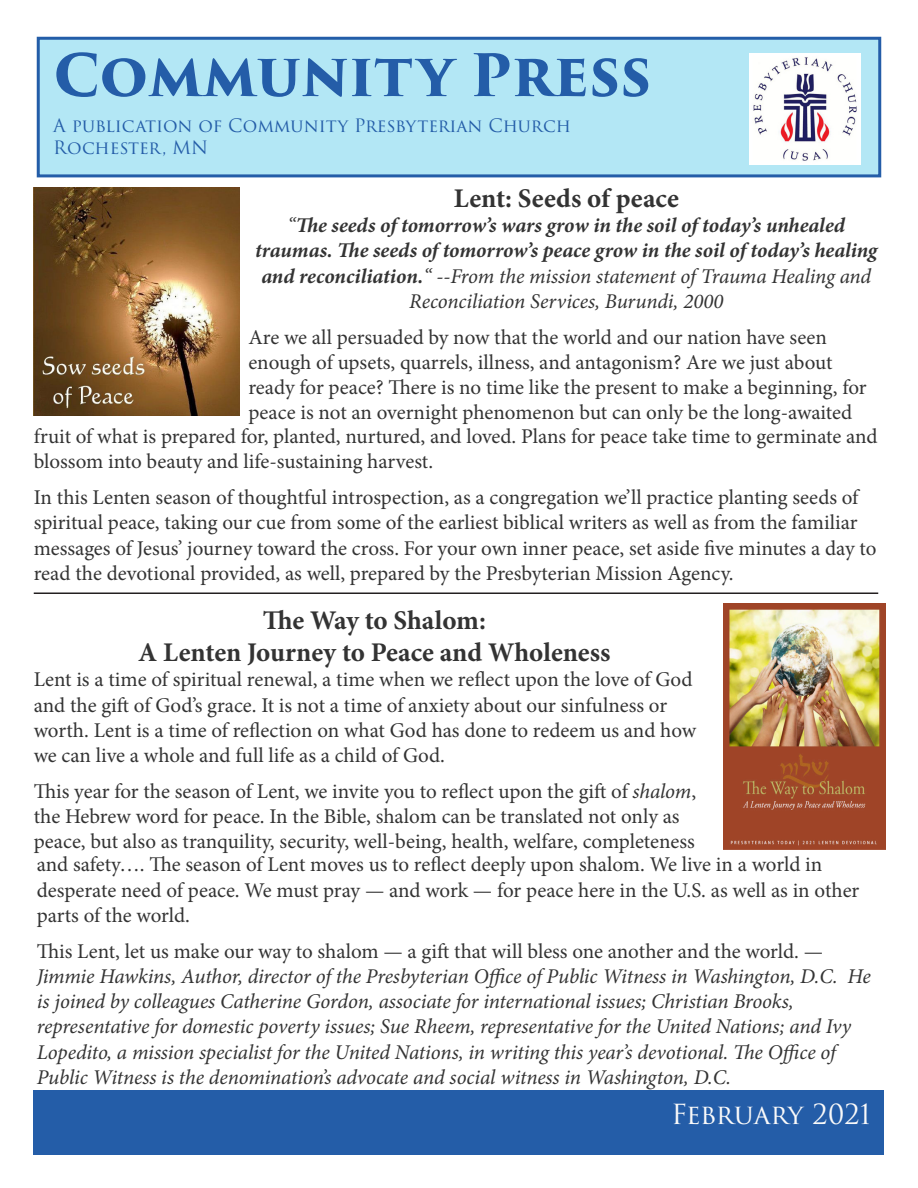
<style>
.page{position:relative;width:918px;height:1188px;background:#fff}
.page>*{position:absolute;margin:0;border:0;box-sizing:border-box;transform-origin:0 0}
.t1{font:700 57px "Trajan Pro 3";color:#245da8}
.t2{font:700 27px "Minion Pro";color:#333}
.Body{font:27px "Trajan Pro 3";letter-spacing:-.005em;color:#fafafa}
.t3{font:21px/25.2px "Minion Pro";letter-spacing:-.005em;color:#333}
.t4{font:italic 21px/25.2px "Minion Pro";letter-spacing:-.01em;color:#333}
.t5{font:italic 700 21px/25.2px "Minion Pro";letter-spacing:-.005em;color:#333;text-align:center}
.Head{font:18px "Trajan Pro 3";letter-spacing:-.005em;color:#245da8}
.s1{font-weight:400}
.s2{font-style:italic}
.s3{font-style:normal}
</style>
<div class="page">
<div style="left:38px;top:38px;width:842px;height:138px;background:#b3e7f5"></div>
<div style="left:37px;top:37px;width:844px;height:140px;border:3px solid #245da8"></div>
<div style="left:34px;top:1090px;width:850px;height:64px;background:#245da8"></div>
<img style="left:749px;top:53px;width:111px;height:111px">
<hr style="left:34px;top:592px;width:844px;height:2px;background:#231f20">
<img style="left:723px;top:603px;width:163px;height:246px">
<img style="left:34px;top:187px;width:206px;height:229px">
<p class="t1" style="left:53px;top:33px;width:599px">Community Press</p>
<p class="Head" style="left:53px;top:113px;width:519px">A publication of Community Presbyterian Church</p>
<p class="Head" style="left:53px;top:135px;width:157px">Rochester, MN</p>
<p class="t2" style="left:454px;top:179px;width:227px">Lent: Seeds of peace</p>
<p class="t5" style="left:255px;top:212px;width:624px"><span class="s1">“</span>The seeds of tomorrow’s wars grow in the soil of today’s unhealed traumas. The seeds of tomorrow’s peace grow in the soil of today’s healing and reconciliation.<span class="s1">“ --From the mission statement of Trauma Healing and Reconciliation Services, Burundi, 2000</span></p>
<p class="t3" style="left:248px;top:325px;width:620px">Are we all persuaded by now that the world and our nation have seen enough of upsets, quarrels, illness, and antagonism? Are we just about ready for peace? There is no time like the present to make a beginning, for peace is not an overnight phenomenon but can only be the long-awaited</p>
<p class="t3" style="left:34px;top:424px;width:845px">fruit of what is prepared for, planted, nurtured, and loved. Plans for peace take time to germinate and blossom into beauty and life-sustaining harvest.</p>
<p class="t3" style="left:34px;top:485px;width:844px">In this Lenten season of thoughtful introspection, as a congregation we’ll practice planting seeds of spiritual peace, taking our cue from some of the earliest biblical writers as well as from the familiar messages of Jesus’ journey toward the cross. For your own inner peace, set aside five minutes a day to read the devotional provided, as well, prepared by the Presbyterian Mission Agency.</p>
<p class="t2" style="left:263px;top:601px;width:225px">The Way to Shalom:</p>
<p class="t2" style="left:138px;top:634px;width:474px">A Lenten Journey to Peace and Wholeness</p>
<p class="t3" style="left:34px;top:667px;width:664px">Lent is a time of spiritual renewal, a time when we reflect upon the love of God and the gift of God’s grace. It is not a time of anxiety about our sinfulness or worth. Lent is a time of reflection on what God has done to redeem us and how we can live a whole and full life as a child of God.</p>
<p class="t3" style="left:34px;top:779px;width:664px">This year for the season of Lent, we invite you to reflect upon the gift of <span class="s2">shalom</span>, the Hebrew word for peace. In the Bible, shalom can be translated not only as peace, but also as tranquility, security, well-being, health, welfare, completeness</p>
<p class="t3" style="left:37px;top:852px;width:824px">and safety…. The season of Lent moves us to reflect deeply upon shalom. We live in a world in desperate need of peace. We must pray — and work — for peace here in the U.S. as well as in other parts of the world.</p>
<p class="t4" style="left:37px;top:938px;width:836px"><span class="s3">This Lent, let us make our way to shalom — a gift that will bless one another and the world. —<br></span>Jimmie Hawkins, Author, director of the Presbyterian Office of Public Witness in Washington, D.C. He</p>
<p class="t4" style="left:37px;top:989px;width:816px">is joined by colleagues Catherine Gordon, associate for international issues; Christian Brooks, representative for domestic poverty issues; Sue Rheem, representative for the United Nations; and Ivy<br>Lopedito, a mission specialist for the United Nations, in writing this year’s devotional. The Office of</p>
<p class="t4" style="left:37px;top:1064px;width:696px">Public Witness is the denomination’s advocate and social witness in Washington, D.C.</p>
<p class="Body" style="left:671px;top:1096px;width:201px">February 2021</p>
</div>
